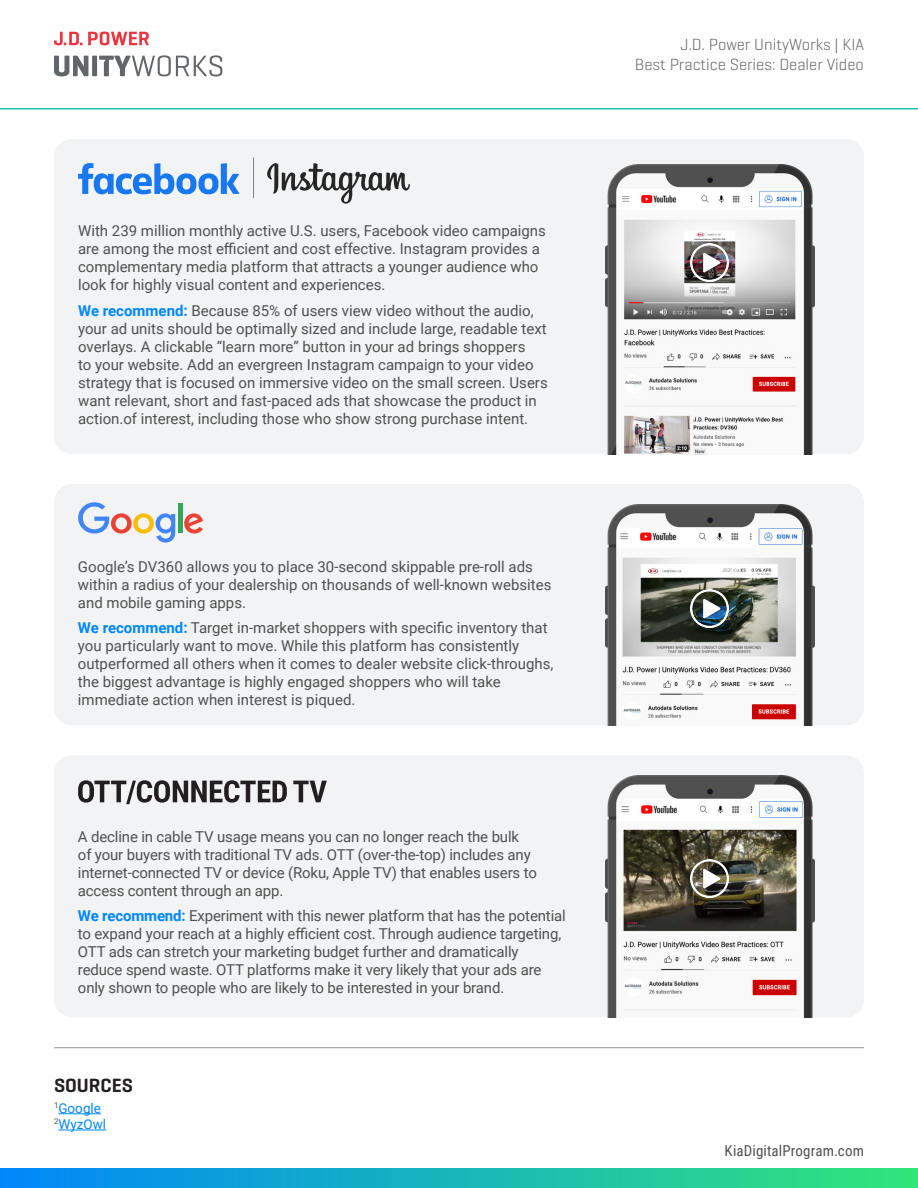
<style>
.page{position:relative;width:918px;height:1188px;background:#fff}
.page>*{position:absolute;margin:0;border:0;box-sizing:border-box;transform-origin:0 0}
.Subhead_-_grey_box{font:600 19.5px "Geogrotesque";color:#231f20}
.t1{font:300 16.5px/19.8px "Geogrotesque";color:#636366;text-align:right}
.Bullets_-_grey_box{font:15px/18px "Roboto";color:#505050}
.t2{font:15px "Roboto Condensed";letter-spacing:.005em;color:#505050}
.t3{font:13.5px/16.2px "Roboto";color:#0087fc}
.s1{font-weight:700;color:#0087fc}
.s2{color:#0087fb}
</style>
<div class="page">
<div style="left:0;top:1169px;width:918px;height:19px;background:linear-gradient(to right,#0088fa,#32e678)"></div>
<hr style="left:0;top:108px;width:918px;height:1px;background:#23c0a8">
<svg style="left:54px;top:56px;width:34px;height:20px"></svg>
<div style="left:92px;top:56px;width:5px;height:20px;background:#636669"></div>
<svg style="left:99px;top:55px;width:123px;height:21px"></svg>
<svg style="left:54px;top:32px;width:95px;height:13px"></svg>
<div style="left:54px;top:139px;width:810px;height:315px;background:#f1f3f4;border-radius:18px"></div>
<svg style="left:267px;top:163px;width:143px;height:41px"></svg>
<hr style="left:58px;top:1113px;width:43px;height:1px;background:#0087fc">
<hr style="left:58px;top:1130px;width:48px;height:1px;background:#0087fb">
<svg style="left:78px;top:163px;width:162px;height:31px"></svg>
<hr style="left:253px;top:158px;width:1px;height:40px;background:#808285">
<img style="left:606px;top:165px;width:208px;height:289px">
<img style="left:691px;top:244px;width:38px;height:38px">
<div style="left:54px;top:484px;width:810px;height:241px;background:#f1f3f4;border-radius:18px"></div>
<div style="left:54px;top:755px;width:810px;height:262px;background:#f1f3f4;border-radius:18px"></div>
<img style="left:606px;top:504px;width:208px;height:221px">
<img style="left:691px;top:590px;width:38px;height:38px">
<img style="left:606px;top:776px;width:208px;height:241px">
<img style="left:691px;top:860px;width:38px;height:38px">
<hr style="left:178px;top:503px;width:4px;height:30px;background:#33a854">
<svg style="left:184px;top:513px;width:19px;height:21px"></svg>
<svg style="left:78px;top:502px;width:97px;height:41px"></svg>
<svg style="left:78px;top:780px;width:249px;height:24px"></svg>
<hr style="left:54px;top:1047px;width:810px;height:1px;background:#939598">
<p class="Bullets_-_grey_box" style="left:78px;top:221px;width:469px">With 239 million monthly active U.S. users, Facebook video campaigns are among the most efficient and cost effective. Instagram provides a complementary media platform that attracts a younger audience who look for highly visual content and experiences.</p>
<p class="Bullets_-_grey_box" style="left:78px;top:301px;width:471px"><span class="s1">We recommend:</span> Because 85% of users view video without the audio, your ad units should be optimally sized and include large, readable text overlays. A clickable “learn more” button in your ad brings shoppers<br>to your website. Add an evergreen Instagram campaign to your video strategy that is focused on immersive video on the small screen. Users want relevant, short and fast-paced ads that showcase the product in action.of interest, including those who show strong purchase intent.</p>
<p class="Bullets_-_grey_box" style="left:78px;top:557px;width:475px">Google’s DV360 allows you to place 30-second skippable pre-roll ads within a radius of your dealership on thousands of well-known websites and mobile gaming apps.</p>
<p class="Bullets_-_grey_box" style="left:78px;top:618px;width:477px"><span class="s1">We recommend:</span> Target in-market shoppers with specific inventory that you particularly want to move. While this platform has consistently outperformed all others when it comes to dealer website click-throughs, the biggest advantage is highly engaged shoppers who will take immediate action when interest is piqued.</p>
<p class="Bullets_-_grey_box" style="left:78px;top:827px;width:461px">A decline in cable TV usage means you can no longer reach the bulk<br>of your buyers with traditional TV ads. OTT (over-the-top) includes any internet-connected TV or device (Roku, Apple TV) that enables users to access content through an app.</p>
<p class="Bullets_-_grey_box" style="left:78px;top:906px;width:489px"><span class="s1">We recommend:</span> Experiment with this newer platform that has the potential to expand your reach at a highly efficient cost. Through audience targeting, OTT ads can stretch your marketing budget further and dramatically reduce spend waste. OTT platforms make it very likely that your ads are only shown to people who are likely to be interested in your brand.</p>
<p class="Subhead_-_grey_box" style="left:54px;top:1073px;width:80px">SOURCES</p>
<p class="t3" style="left:54px;top:1099px;width:54px"><sup>1</sup>Google<br><sup>2</sup><span class="s2">WyzOwl</span></p>
<p class="t1" style="left:635px;top:34px;width:231px">J.D. Power UnityWorks | KIA<br>Best Practice Series: Dealer Video</p>
<p class="t2" style="left:725px;top:1140px;width:141px">KiaDigitalProgram.com</p>
</div>
